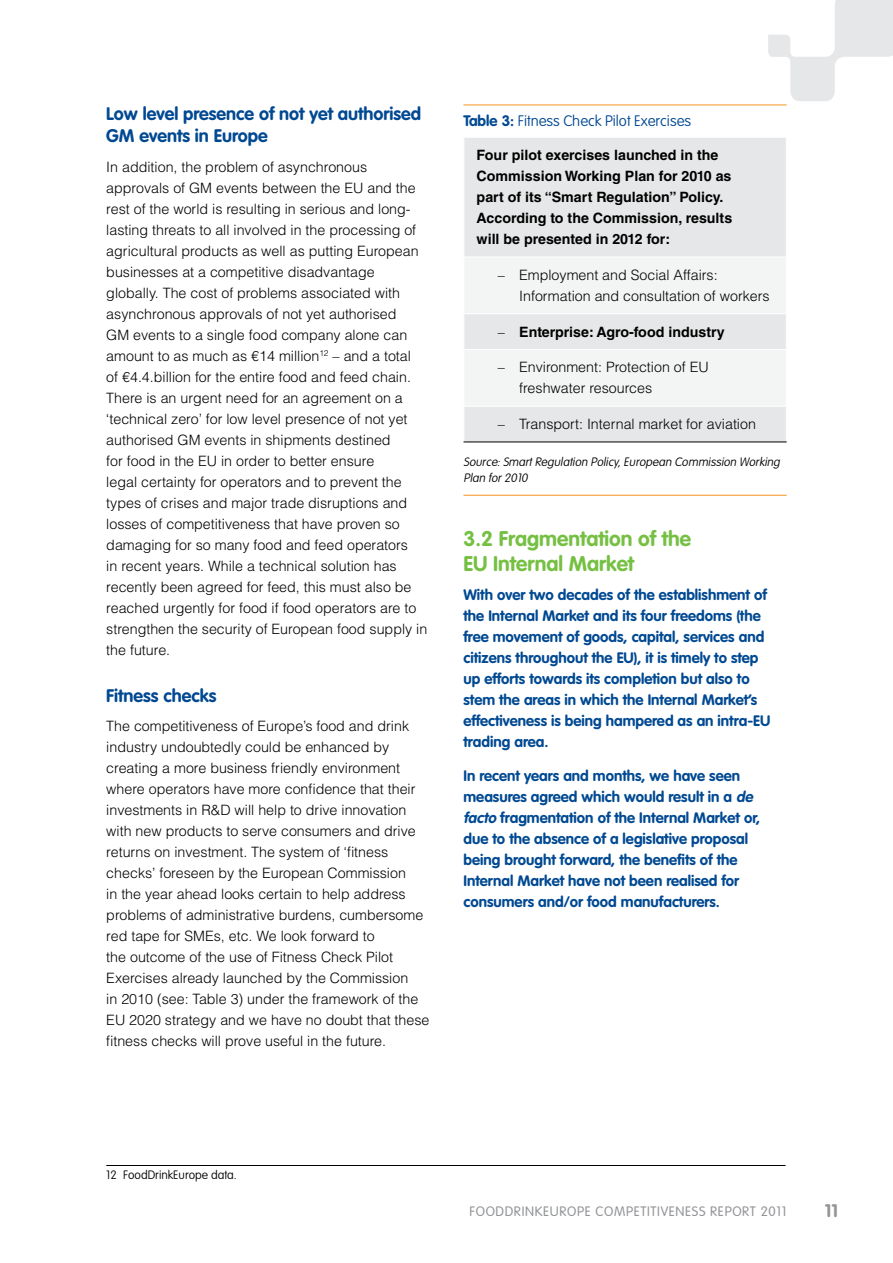
<style>
.page{position:relative;width:893px;height:1263px;background:#fff}
.page>*{position:absolute;margin:0;border:0;box-sizing:border-box;transform-origin:0 0}
.t1{font:700 21px/25.2px "VAG Rounded";color:#75c043}
.t2{font:700 18px/21.6px "VAG Rounded";color:#004992}
.t3{font:700 18px "VAG Rounded";color:#939598}
.t4{font:700 15px/21px "VAG Rounded";color:#004992}
.t5{font:100 15px "VAG Rounded";color:#004992}
.t6{font:300 14.25px/21px "Helvetica LT Std";color:#000}
.t7{font:700 14.25px/21px "Helvetica LT Std";color:#000}
.t8{font:300 13.5px "VAG Rounded";letter-spacing:.05em;color:#939598}
.t9{font:italic 100 12px/16.5px "VAG Rounded";letter-spacing:-.085em;color:#000}
.t10{font:100 12px "VAG Rounded";color:#000}
.s1{font-weight:700}
.s2{font-weight:300}
.s3{font-style:italic}
</style>
<div class="page">
<svg style="left:768px;top:0;width:125px;height:101px"></svg>
<hr style="left:463px;top:105px;width:324px;height:1px;background:#f7931e">
<hr style="left:463px;top:495px;width:324px;height:1px;background:#f7931e">
<div style="left:464px;top:138px;width:322px;height:304px;background:#e6e7e8"></div>
<svg style="left:464px;top:258px;width:322px;height:148px;fill:#f3f4f4"></svg>
<hr style="left:463px;top:257px;width:324px;height:1px;background:#fff">
<hr style="left:463px;top:313px;width:324px;height:1px;background:#fff">
<hr style="left:463px;top:349px;width:324px;height:1px;background:#fff">
<hr style="left:463px;top:406px;width:324px;height:1px;background:#fff">
<hr style="left:463px;top:442px;width:324px;height:1px;background:#000">
<hr style="left:106px;top:1165px;width:680px;height:1px;background:#000">
<p class="t2" style="left:106px;top:103px;width:316px">Low level presence of not yet authorised<br>GM events in Europe</p>
<p class="t6" style="left:106px;top:156px;width:323px">In addition, the problem of asynchronous approvals of GM events between the EU and the rest of the world is resulting in serious and long&shy;lasting threats to all involved in the processing of agricultural products as well as putting European businesses at a competitive disadvantage globally. The cost of problems associated with asynchronous approvals of not yet authorised<br>GM events to a single food company alone can amount to as much as €14 million<sup>12</sup> – and a total<br>of €4.4.billion for the entire food and feed chain.<br>There is an urgent need for an agreement on a ‘technical zero’ for low level presence of not yet authorised GM events in shipments destined<br>for food in the EU in order to better ensure<br>legal certainty for operators and to prevent the types of crises and major trade disruptions and losses of competitiveness that have proven so damaging for so many food and feed operators<br>in recent years. While a technical solution has recently been agreed for feed, this must also be reached urgently for food if food operators are to strengthen the security of European food supply in the future.</p>
<p class="t2" style="left:106px;top:684px;width:112px">Fitness checks</p>
<p class="t6" style="left:106px;top:715px;width:325px">The competitiveness of Europe’s food and drink industry undoubtedly could be enhanced by creating a more business friendly environment where operators have more confidence that their investments in R&amp;D will help to drive innovation with new products to serve consumers and drive returns on investment. The system of ‘fitness checks’ foreseen by the European Commission<br>in the year ahead looks certain to help address problems of administrative burdens, cumbersome red tape for SMEs, etc. We look forward to<br>the outcome of the use of Fitness Check Pilot Exercises already launched by the Commission<br>in 2010 (see: Table 3) under the framework of the EU 2020 strategy and we have no doubt that these fitness checks will prove useful in the future.</p>
<p class="t5" style="left:463px;top:112px;width:229px"><span class="s1">Table 3:</span> Fitness Check Pilot Exercises</p>
<p class="t7" style="left:477px;top:144px;width:257px">Four pilot exercises launched in the Commission Working Plan for 2010 as part of its “Smart Regulation” Policy.<br>According to the Commission, results will be presented in 2012 for:</p>
<p class="t6" style="left:519px;top:264px;width:252px;text-indent:-21px">– Employment and Social Affairs:<br>Information and consultation of workers</p>
<p class="t7" style="left:498px;top:321px;width:228px"><span class="s2">–</span> Enterprise: Agro-food industry</p>
<p class="t6" style="left:519px;top:357px;width:191px;text-indent:-21px">– Environment: Protection of EU freshwater resources</p>
<p class="t6" style="left:498px;top:413px;width:260px">– Transport: Internal market for aviation</p>
<p class="t9" style="left:463px;top:453px;width:320px">Source:SmartRegulation Policy,European Commission Working<br>Plan for2010</p>
<h1 class="t1" style="left:463px;top:525px;width:229px">3.2 Fragmentation of the<br>EU Internal Market</h1>
<p class="t4" style="left:463px;top:584px;width:307px">With over two decades of the establishment of the Internal Market and its four freedoms (the free movement of goods, capital, services and citizens throughout the EU), it is timely to step up efforts towards its completion but also to stem the areas in which the Internal Market’s effectiveness is being hampered as an intra-EU trading area.</p>
<p class="t4" style="left:463px;top:765px;width:298px">In recent years and months, we have seen measures agreed which would result in a <span class="s3">de facto</span> fragmentation of the Internal Market or, due to the absence of a legislative proposal being brought forward, the benefits of the Internal Market have not been realised for consumers and/or food manufacturers.</p>
<p class="t10" style="left:106px;top:1167px;width:132px">12 FoodDrinkEurope data.</p>
<p class="t8" style="left:470px;top:1203px;width:319px">FOODDRINKEUROPE COMPETITIVENESS RE PORT 2011</p>
<p class="t3" style="left:825px;top:1199px;width:15px">11</p>
</div>
